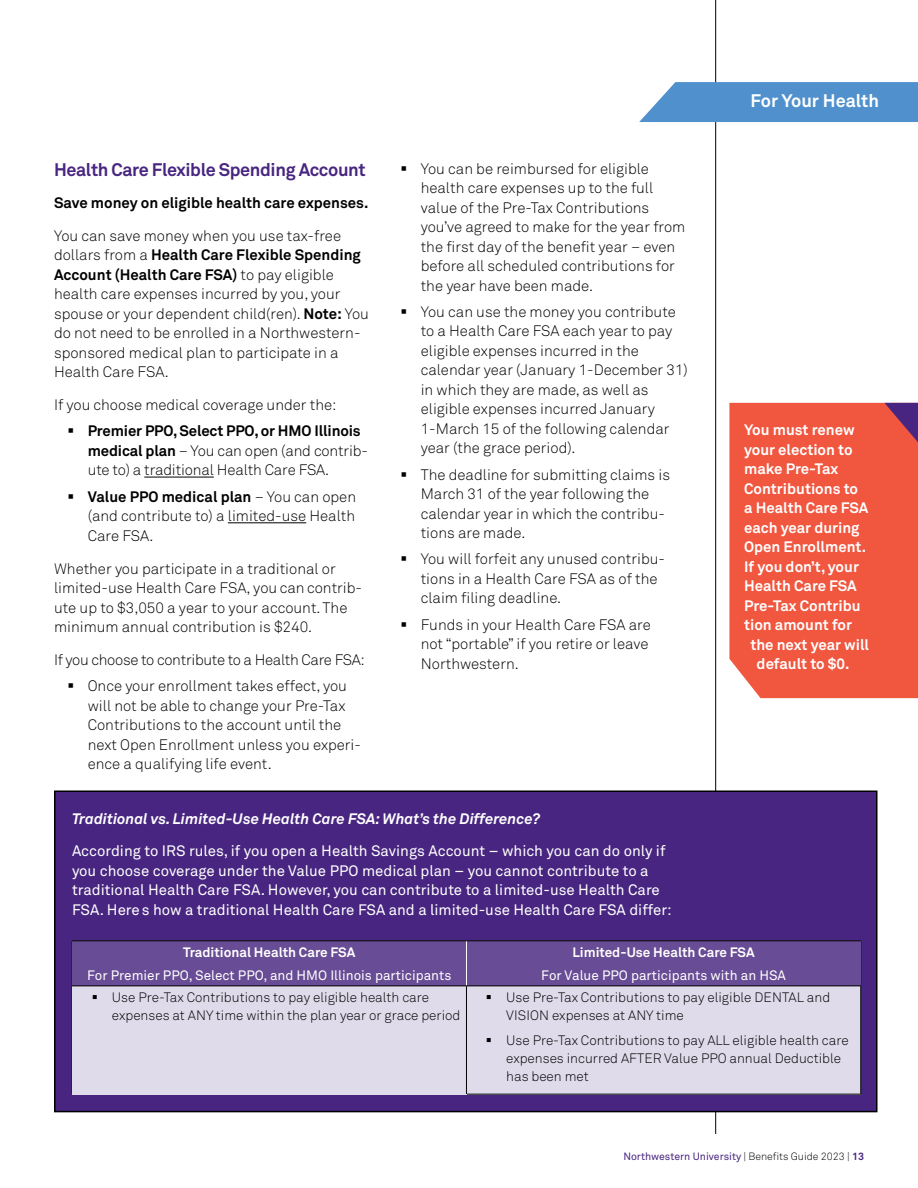
<style>
.page{position:relative;width:918px;height:1188px;background:#fff}
.page>*{position:absolute;margin:0;border:0;box-sizing:border-box;transform-origin:0 0}
.t1{font:700 18px "Akkurat Pro";letter-spacing:-.02em;color:#482580}
.t2{font:700 18px "Akkurat Pro";color:#fff}
.t3{font:300 15px/19.5px "Akkurat Pro";color:#000}
.t4{font:15px/19.5px "Akkurat Pro";color:#fff}
.t5{font:700 15px "Akkurat Pro";color:#fff}
.t6{font:italic 700 15px "Akkurat Pro";color:#fff}
.t7{font:300 15px "Akkurat Pro";letter-spacing:-.02em;color:#000}
.t8{font:700 15px "Akkurat Pro";color:#000}
.t9{font:300 13.5px/18px "Akkurat Pro";color:#000}
.t10{font:13.5px/22.5px "Akkurat Pro";color:#fff;text-align:center}
.t11{font:10.5px "Akkurat Pro";color:#482580}
.s1{font-weight:700}
.s2{font-weight:300;color:#000}
</style>
<div class="page">
<hr style="left:715px;top:0;width:1px;height:1134px;background:#000">
<div style="left:55px;top:791px;width:822px;height:321px;background:#482580"></div>
<div style="left:466px;top:986px;width:395px;height:108px;background:#dfdbeb"></div>
<hr style="left:72px;top:1094px;width:394px;height:1px;background:#000">
<hr style="left:466px;top:1094px;width:395px;height:1px;background:#000">
<hr style="left:860px;top:986px;width:1px;height:108px;background:#000">
<div style="left:54px;top:790px;width:824px;height:322px;border:2px solid #000"></div>
<hr style="left:144px;top:477px;width:70px;height:1px;background:#000">
<hr style="left:228px;top:522px;width:78px;height:1px;background:#000">
<svg style="left:639px;top:82px;width:279px;height:40px;background:#5b98d0"></svg>
<div style="left:729px;top:403px;width:189px;height:295px;background:#f1563f"></div>
<svg style="left:884px;top:403px;width:34px;height:39px"></svg>
<div style="left:72px;top:941px;width:394px;height:45px;background:#684c95"></div>
<div style="left:466px;top:941px;width:395px;height:45px;background:#684c95"></div>
<div style="left:72px;top:986px;width:394px;height:108px;background:#dfdbeb"></div>
<hr style="left:466px;top:941px;width:1px;height:45px;background:#fff">
<hr style="left:466px;top:986px;width:1px;height:108px;background:#000">
<hr style="left:72px;top:941px;width:394px;height:1px;background:#000">
<hr style="left:466px;top:941px;width:395px;height:1px;background:#000">
<hr style="left:72px;top:986px;width:394px;height:1px;background:#000">
<hr style="left:466px;top:986px;width:395px;height:1px;background:#000">
<p class="t1" style="left:54px;top:159px;width:313px">Health Care Flexible Spending Account</p>
<h5 class="t8" style="left:54px;top:193px;width:316px">Save money on eligible health care expenses.</h5>
<p class="t3" style="left:54px;top:226px;width:317px">You can save money when you use tax-free dollars from a <span class="s1">Health Care Flexible Spending Account (Health Care FSA)</span> to pay eligible health care expenses incurred by you, your spouse or your dependent child(ren). <span class="s1">Note:</span> You do not need to be enrolled in a Northwestern&shy;sponsored medical plan to participate in a Health Care FSA.</p>
<p class="t3" style="left:54px;top:395px;width:284px">If you choose medical coverage under the:</p>
<p class="t3" style="left:88px;top:421px;width:282px;text-indent:-20px">▪ <span class="s1">Premier PPO, Select PPO, or HMO Illinois medical plan</span> – You can open (and contrib&shy;ute to) a traditional Health Care FSA.</p>
<p class="t3" style="left:88px;top:487px;width:270px;text-align:justify;text-indent:-20px">▪ <span class="s1">Value PPO medical plan</span> – You can open (and contribute to) a limited-use Health Care FSA.</p>
<p class="t3" style="left:54px;top:559px;width:310px">Whether you participate in a traditional or limited-use Health Care FSA, you can contrib&shy;ute up to $3,050 a year to your account. The minimum annual contribution is $240.</p>
<p class="t7" style="left:54px;top:651px;width:312px">If you choose to contribute to a Health Care FSA:</p>
<p class="t3" style="left:88px;top:676px;width:275px;text-indent:-20px">▪ Once your enrollment takes effect, you will not be able to change your Pre-Tax Contributions to the account until the next Open Enrollment unless you experi&shy;ence a qualifying life event.</p>
<p class="t3" style="left:421px;top:159px;width:266px;text-indent:-20px">▪ You can be reimbursed for eligible health care expenses up to the full value of the Pre-Tax Contributions you’ve agreed to make for the year from the first day of the benefit year – even before all scheduled contributions for the year have been made.</p>
<p class="t3" style="left:421px;top:302px;width:269px;text-indent:-20px">▪ You can use the money you contribute to a Health Care FSA each year to pay eligible expenses incurred in the calendar year (January 1-December 31) in which they are made, as well as eligible expenses incurred January 1-March 15 of the following calendar year (the grace period).</p>
<p class="t3" style="left:421px;top:465px;width:251px;text-indent:-20px">▪ The deadline for submitting claims is<br>March 31 of the year following the calendar year in which the contribu&shy;tions are made.</p>
<p class="t3" style="left:421px;top:550px;width:246px;text-indent:-20px">▪ You will forfeit any unused contribu&shy;tions in a Health Care FSA as of the claim filing deadline.</p>
<p class="t3" style="left:421px;top:615px;width:232px;text-indent:-20px">▪ Funds in your Health Care FSA are not “portable” if you retire or leave<br>Northwestern.</p>
<p class="t2" style="left:751px;top:90px;width:130px">For Your Health</p>
<p class="t5" style="left:744px;top:421px;width:112px">You must renew</p>
<p class="t5" style="left:744px;top:440px;width:110px">your election to</p>
<p class="t5" style="left:744px;top:460px;width:96px">make Pre-Tax</p>
<p class="t5" style="left:744px;top:479px;width:115px">Contributions to</p>
<p class="t5" style="left:744px;top:499px;width:126px">a Health Care FSA</p>
<p class="t5" style="left:744px;top:518px;width:117px">each year during</p>
<p class="t5" style="left:744px;top:538px;width:124px">Open Enrollment.</p>
<p class="t5" style="left:744px;top:557px;width:116px">If you don’t, your</p>
<p class="t5" style="left:744px;top:577px;width:114px">Health Care FSA</p>
<p class="t5" style="left:744px;top:596px;width:118px">Pre-Tax Contribu</p>
<p class="t5" style="left:744px;top:616px;width:109px">tion amount for</p>
<p class="t5" style="left:750px;top:635px;width:120px">the next year will</p>
<p class="t5" style="left:757px;top:655px;width:94px">default to $0.</p>
<h5 class="t6" style="left:72px;top:809px;width:470px">Traditional vs. Limited-Use Health Care FSA: What’s the Difference?</h5>
<p class="t4" style="left:72px;top:841px;width:601px">According to IRS rules, if you open a Health Savings Account – which you can do only if you choose coverage under the Value PPO medical plan – you cannot contribute to a traditional Health Care FSA. However, you can contribute to a limited-use Health Care FSA. Here s how a traditional Health Care FSA and a limited-use Health Care FSA differ:</p>
<p class="t10" style="left:87px;top:941px;width:366px"><span class="s1">Traditional Health Care FSA<br></span>For Premier PPO, Select PPO, and HMO Illinois participants</p>
<p class="t10" style="left:541px;top:941px;width:246px"><span class="s1">Limited-Use Health Care FSA<br></span>For Value PPO participants with an HSA</p>
<p class="t9" style="left:112px;top:989px;width:350px;text-indent:-20px">▪ Use Pre-Tax Contributions to pay eligible health care expenses at ANY time within the plan year or grace period</p>
<p class="t9" style="left:506px;top:989px;width:325px;text-indent:-20px">▪ Use Pre-Tax Contributions to pay eligible DENTAL and<br>VISION expenses at ANY time</p>
<p class="t9" style="left:506px;top:1031px;width:344px;text-indent:-20px">▪ Use Pre-Tax Contributions to pay ALL eligible health care expenses incurred AFTER Value PPO annual Deductible has been met</p>
<p class="t11" style="left:623px;top:1150px;width:242px">Northwestern University <span class="s2">| Benefts Guide 2023 |</span> <span class="s1">13</span></p>
</div>
